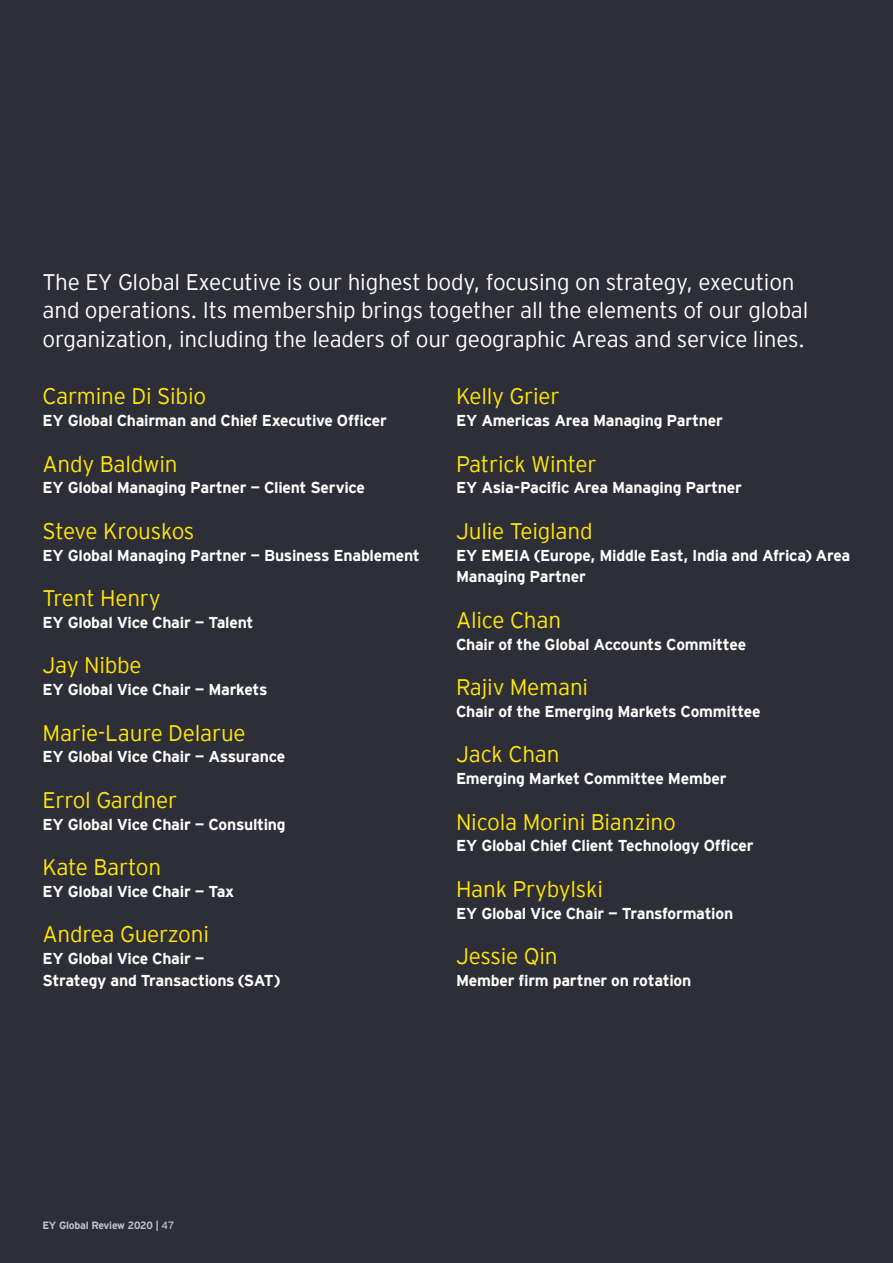
<style>
.page{position:relative;width:893px;height:1263px;background:#2e2e38}
.page>*{position:absolute;margin:0;border:0;box-sizing:border-box;transform-origin:0 0}
.t1{font:300 22.5px "EY Interstate";letter-spacing:-.01em;color:#ffe600}
.t2{font:300 22.5px/28.5px "EY Interstate";letter-spacing:-.01em;color:#fff}
.t3{font:700 15.75px/21.8px "EY Interstate";letter-spacing:-.015em;color:#fff}
.t4{font:700 10.5px "EY Interstate";letter-spacing:-.02em;color:#c1c2cc}
.s1{font-weight:400;color:#c4c4cd}
</style>
<div class="page">
<h1 class="t2" style="left:43px;top:266px;width:767px">The EY Global Executive is our highest body, focusing on strategy, execution and operations. Its membership brings together all the elements of our global organization, including the leaders of our geographic Areas and service lines.</h1>
<h1 class="t1" style="left:43px;top:380px;width:165px">Carmine Di Sibio</h1>
<p class="t3" style="left:43px;top:409px;width:346px">EY Global Chairman and Chief Executive Officer</p>
<h1 class="t1" style="left:43px;top:448px;width:137px">Andy Baldwin</h1>
<p class="t3" style="left:43px;top:476px;width:324px">EY Global Managing Partner — Client Service</p>
<h1 class="t1" style="left:43px;top:515px;width:153px">Steve Krouskos</h1>
<p class="t3" style="left:43px;top:543px;width:379px">EY Global Managing Partner — Business Enablement</p>
<h1 class="t1" style="left:43px;top:582px;width:120px">Trent Henry</h1>
<p class="t3" style="left:43px;top:610px;width:213px">EY Global Vice Chair — Talent</p>
<h1 class="t1" style="left:43px;top:649px;width:101px">Jay Nibbe</h1>
<p class="t3" style="left:43px;top:678px;width:226px">EY Global Vice Chair — Markets</p>
<h1 class="t1" style="left:43px;top:717px;width:205px">Marie-Laure Delarue</h1>
<p class="t3" style="left:43px;top:745px;width:244px">EY Global Vice Chair — Assurance</p>
<h1 class="t1" style="left:43px;top:784px;width:136px">Errol Gardner</h1>
<p class="t3" style="left:43px;top:812px;width:245px">EY Global Vice Chair — Consulting</p>
<h1 class="t1" style="left:43px;top:851px;width:120px">Kate Barton</h1>
<p class="t3" style="left:43px;top:879px;width:193px">EY Global Vice Chair — Tax</p>
<h1 class="t1" style="left:43px;top:918px;width:168px">Andrea Guerzoni</h1>
<p class="t3" style="left:43px;top:947px;width:239px">EY Global Vice Chair —<br>Strategy and Transactions (SAT)</p>
<h1 class="t1" style="left:456px;top:380px;width:105px">Kelly Grier</h1>
<p class="t3" style="left:456px;top:409px;width:268px">EY Americas Area Managing Partner</p>
<h1 class="t1" style="left:456px;top:448px;width:142px">Patrick Winter</h1>
<p class="t3" style="left:456px;top:476px;width:287px">EY Asia-Pacific Area Managing Partner</p>
<h1 class="t1" style="left:456px;top:515px;width:138px">Julie Teigland</h1>
<p class="t3" style="left:456px;top:543px;width:396px">EY EMEIA (Europe, Middle East, India and Africa) Area<br>Managing Partner</p>
<h1 class="t1" style="left:456px;top:604px;width:107px">Alice Chan</h1>
<p class="t3" style="left:456px;top:632px;width:292px">Chair of the Global Accounts Committee</p>
<h1 class="t1" style="left:456px;top:671px;width:134px">Rajiv Memani</h1>
<p class="t3" style="left:456px;top:699px;width:306px">Chair of the Emerging Markets Committee</p>
<h1 class="t1" style="left:456px;top:738px;width:105px">Jack Chan</h1>
<p class="t3" style="left:456px;top:767px;width:272px">Emerging Market Committee Member</p>
<h1 class="t1" style="left:456px;top:806px;width:221px">Nicola Morini Bianzino</h1>
<p class="t3" style="left:456px;top:834px;width:299px">EY Global Chief Client Technology Officer</p>
<h1 class="t1" style="left:456px;top:873px;width:148px">Hank Prybylski</h1>
<p class="t3" style="left:456px;top:901px;width:279px">EY Global Vice Chair — Transformation</p>
<h1 class="t1" style="left:456px;top:940px;width:103px">Jessie Qin</h1>
<p class="t3" style="left:456px;top:968px;width:237px">Member firm partner on rotation</p>
<p class="t4" style="left:43px;top:1217px;width:133px">EY Global Review 2020 | <span class="s1">47</span></p>
</div>
